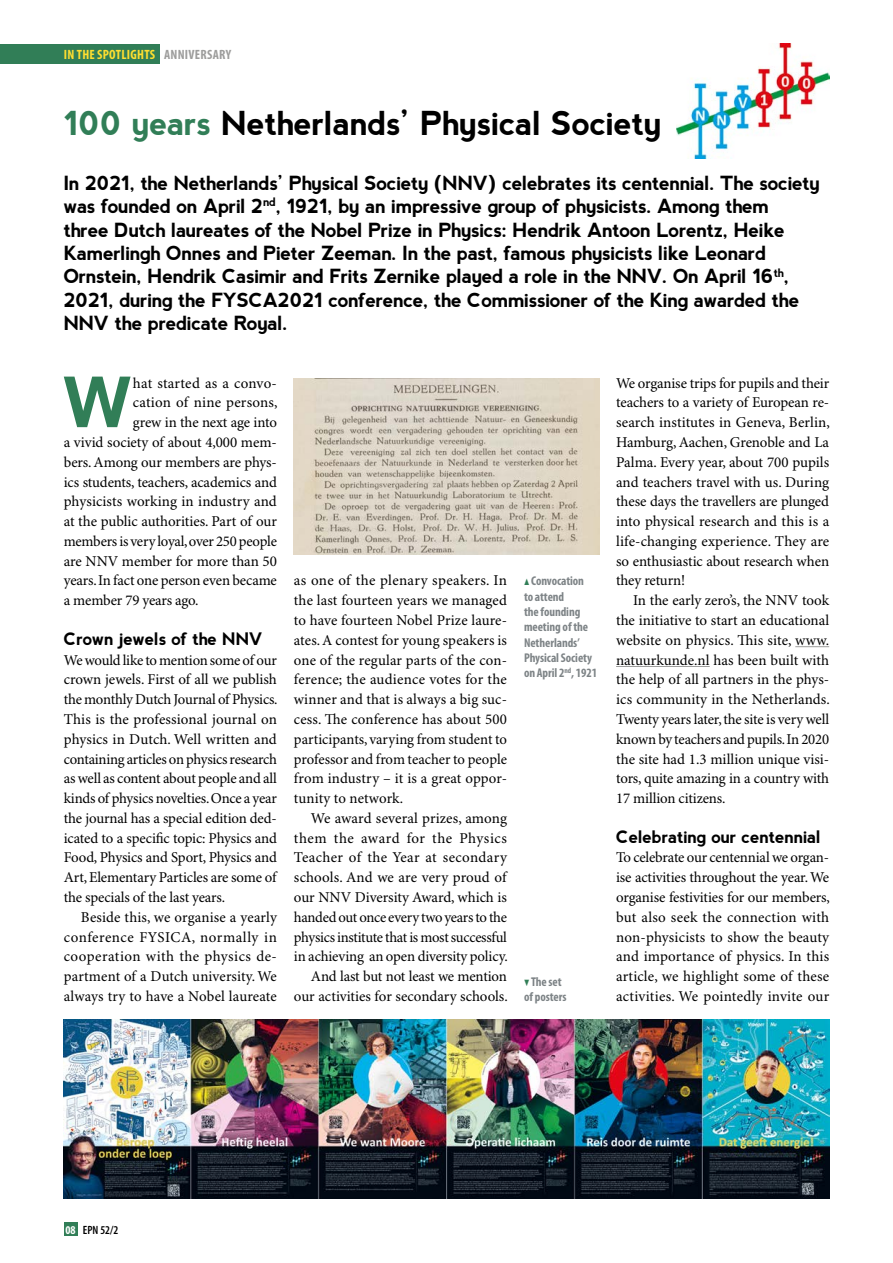
<style>
.page{position:relative;width:893px;height:1263px;background:#fff}
.page>*{position:absolute;margin:0;border:0;box-sizing:border-box;transform-origin:0 0}
.t1{font:700 69px "nevis";color:#317e57}
.t2{font:700 33px "nevis";letter-spacing:-.015em;color:#000}
.t3{font:700 19.5px/23.4px "nevis";letter-spacing:-.025em;color:#000}
.t4{font:700 17.25px "nevis";letter-spacing:-.015em;color:#000}
.t5{font:15px/19.8px "Minion Pro";letter-spacing:-.005em;color:#000;text-align:justify}
.t6{font:15px "Minion Pro";letter-spacing:.015em;color:#000}
.t7{font:700 condensed 13.5px "Myriad Pro";letter-spacing:.02em;color:#ffdf30}
.t8{font:700 condensed 12.75px/15.3px "Myriad Pro";letter-spacing:-.005em;color:#7d8386}
.t9{font:600 condensed 12px "Myriad Pro";color:#000}
.s1{color:#9d9d9c}
.s2{color:#317e57}
.s3{font-family:"Mathematical Pi Six";font-weight:400;font-stretch:normal;font-size:8.7px;color:#317e57}
.s4{font-weight:700;color:#fff}
</style>
<div class="page">
<div style="left:64px;top:1222px;width:13px;height:14px;background:#317e57"></div>
<div style="left:0;top:45px;width:160px;height:19px;background:#317e57"></div>
<hr style="left:795px;top:646px;width:34px;height:1px;background:#9d9d9c">
<hr style="left:616px;top:666px;width:94px;height:1px;background:#9d9d9c">
<img style="left:294px;top:378px;width:305px;height:177px">
<img style="left:677px;top:44px;width:152px;height:114px">
<img style="left:64px;top:1019px;width:765px;height:180px">
<p class="t7" style="left:64px;top:47px;width:108px">IN THE SPOTLIGHTS <span class="s1">anniversary</span></p>
<h2 class="t2" style="left:64px;top:104px;width:599px"><span class="s2">100 years</span> Netherlands’ Physical Society</h2>
<p class="t3" style="left:64px;top:171px;width:758px">In 2021, the Netherlands’ Physical Society (NNV) celebrates its centennial. The society was founded on April 2<sup>nd</sup>, 1921, by an impressive group of physicists. Among them<br>three Dutch laureates of the Nobel Prize in Physics: Hendrik Antoon Lorentz, Heike Kamerlingh Onnes and Pieter Zeeman. In the past, famous physicists like Leonard Ornstein, Hendrik Casimir and Frits Zernike played a role in the NNV. On April 16<sup>th</sup>, 2021, during the FYSCA2021 conference, the Commissioner of the King awarded the NNV the predicate Royal.</p>
<h1 class="t1" style="left:63px;top:363px;width:73px">W</h1>
<p class="t5" style="left:133px;top:373px;width:145px">hat started as a convo-</p>
<p class="t6" style="left:133px;top:394px;width:146px">cation of nine persons,</p>
<p class="t5" style="left:133px;top:413px;width:145px">grew in the next age into</p>
<p class="t5" style="left:64px;top:433px;width:215px">a vivid society of about 4,000 mem-</p>
<p class="t5" style="left:64px;top:453px;width:215px">bers. Among our members are phys-</p>
<p class="t5" style="left:64px;top:472px;width:215px">ics students, teachers, academics and</p>
<p class="t5" style="left:64px;top:492px;width:215px">physicists working in industry and</p>
<p class="t5" style="left:64px;top:512px;width:215px">at the public authorities. Part of our</p>
<p class="t5" style="left:64px;top:532px;width:215px">members is very loyal, over 250 people</p>
<p class="t5" style="left:64px;top:552px;width:215px">are NNV member for more than 50</p>
<p class="t5" style="left:64px;top:571px;width:215px">years. In fact one person even became</p>
<p class="t5" style="left:64px;top:591px;width:136px">a member 79 years ago.</p>
<p class="t4" style="left:64px;top:629px;width:201px">Crown jewels of the NNV</p>
<p class="t5" style="left:64px;top:650px;width:215px">We would like to mention some of our crown jewels. First of all we publish the monthly Dutch Journal of Physics.<br>This is the professional journal on physics in Dutch. Well written and containing articles on physics research as well as content about people and all kinds of physics novelties. Once a year the journal has a special edition ded&shy;icated to a specific topic: Physics and Food, Physics and Sport, Physics and Art, Elementary Particles are some of the specials of the last years.</p>
<p class="t5" style="left:64px;top:908px;width:215px;text-indent:17px">Beside this, we organise a yearly conference FYSICA, normally in cooperation with the physics de&shy;partment of a Dutch university. We always try to have a Nobel laureate</p>
<p class="t5" style="left:294px;top:571px;width:215px">as one of the plenary speakers. In the last fourteen years we managed to have fourteen Nobel Prize laure&shy;ates. A contest for young speakers is one of the regular parts of the con&shy;ference; the audience votes for the winner and that is always a big suc&shy;cess. The conference has about 500 participants, varying from student to professor and from teacher to people from industry – it is a great oppor&shy;tunity to network.</p>
<p class="t5" style="left:294px;top:809px;width:215px;text-align:right">We award several prizes, among them the award for the Physics Teacher of the Year at secondary schools. And we are very proud of our NNV Diversity Award, which is handed out once every two years to the physics institute that is most successful in achieving an open diversity policy.<br>And last but not least we mention our activities for secondary schools.</p>
<p class="t8" style="left:524px;top:574px;width:75px"><span class="s3">m</span> Convocation<br>to attend<br>the founding meeting of the<br>Netherlands’<br>Physical Society on April 2<sup>nd</sup>, 1921</p>
<p class="t8" style="left:524px;top:974px;width:44px"><span class="s3">.</span> The set of posters</p>
<p class="t5" style="left:616px;top:373px;width:215px">We organise trips for pupils and their teachers to a variety of European re&shy;search institutes in Geneva, Berlin, Hamburg, Aachen, Grenoble and La Palma. Every year, about 700 pupils and teachers travel with us. During these days the travellers are plunged into physical research and this is a life-changing experience. They are so enthusiastic about research when they return!</p>
<p class="t5" style="left:616px;top:591px;width:215px;text-indent:17px">In the early zero’s, the NNV took the initiative to start an educational website on physics. This site, www. natuurkunde.nl has been built with the help of all partners in the phys&shy;ics community in the Netherlands.<br>Twenty years later, the site is very well known by teachers and pupils. In 2020 the site had 1.3 million unique visi&shy;tors, quite amazing in a country with 17 million citizens.</p>
<p class="t4" style="left:616px;top:827px;width:206px">Celebrating our centennial</p>
<p class="t5" style="left:616px;top:848px;width:215px">To celebrate our centennial we organ&shy;ise activities throughout the year. We organise festivities for our members, but also seek the connection with non-physicists to show the beauty and importance of physics. In this article, we highlight some of these activities. We pointedly invite our</p>
<p class="t9" style="left:65px;top:1223px;width:54px"><span class="s4">08</span> EPN 52/2</p>
</div>
